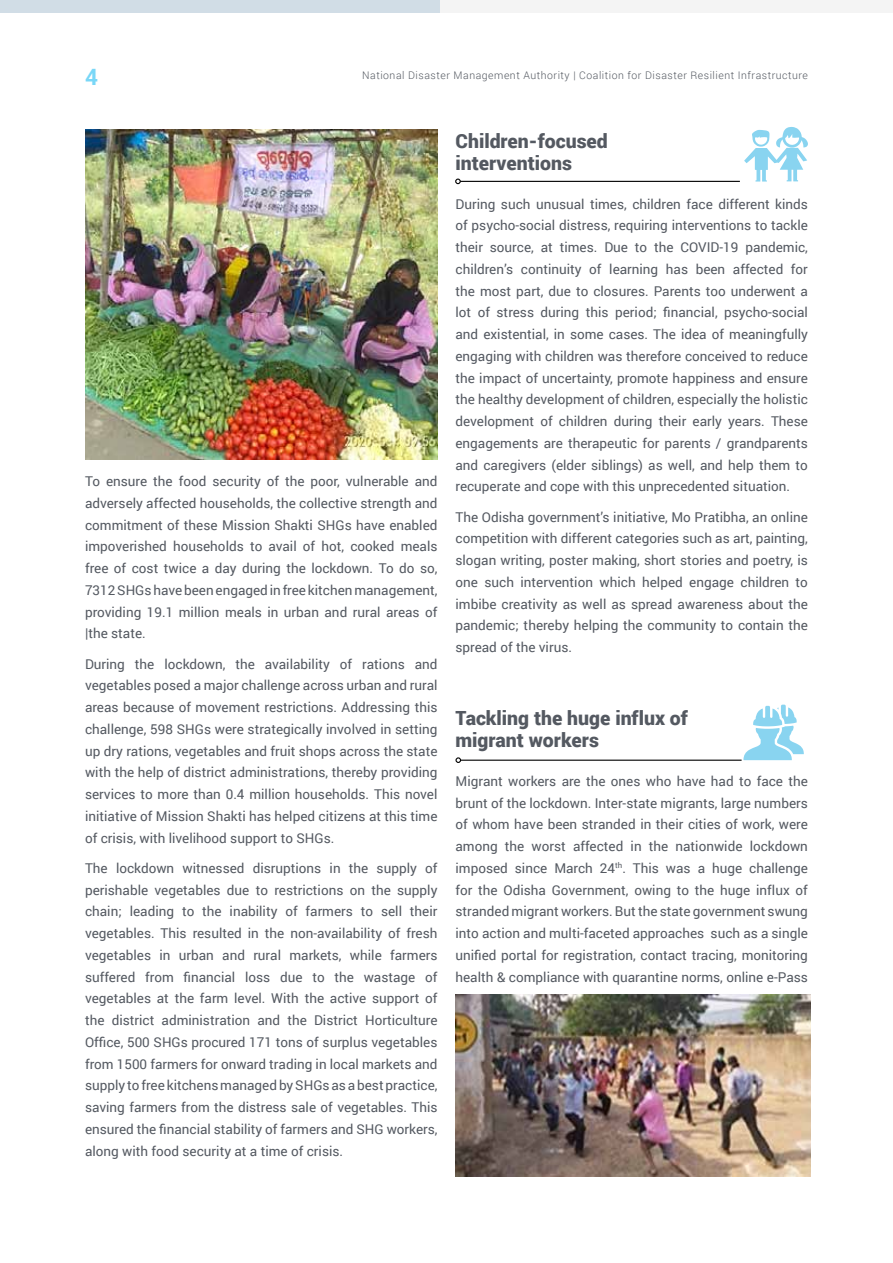
<style>
.page{position:relative;width:893px;height:1263px;background:#fff}
.page>*{position:absolute;margin:0;border:0;box-sizing:border-box;transform-origin:0 0}
.t1{font:700 22.5px "Roboto";color:#79d7f7}
.t2{font:900 19.5px/21.8px "Roboto";color:#545961}
.t3{font:13.5px/21.8px "Roboto";color:#545961;text-align:justify}
.t4{font:300 10.5px "Roboto";letter-spacing:.05em;color:#545961}
</style>
<div class="page">
<img style="left:85px;top:130px;width:352px;height:329px">
<img style="left:455px;top:995px;width:355px;height:182px">
<hr style="left:460px;top:181px;width:280px;height:1px;background:#000">
<svg style="left:455px;top:179px;width:6px;height:5px"></svg>
<hr style="left:461px;top:760px;width:281px;height:1px;background:#000">
<svg style="left:455px;top:757px;width:6px;height:6px"></svg>
<svg style="left:744px;top:127px;width:64px;height:54px"></svg>
<svg style="left:743px;top:705px;width:61px;height:55px"></svg>
<div style="left:0;top:0;width:440px;height:13px;background:#d1dde6"></div>
<div style="left:440px;top:0;width:453px;height:13px;background:#f4f4f4"></div>
<h1 class="t1" style="left:85px;top:61px;width:14px">4</h1>
<p class="t4" style="left:362px;top:68px;width:447px">National Disaster Management Authority | Coalition for Disaster Resilient Infrastructure</p>
<p class="t3" style="left:85px;top:470px;width:354px">To ensure the food security of the poor, vulnerable and adversely affected households, the collective strength and commitment of these Mission Shakti SHGs have enabled impoverished households to avail of hot, cooked meals free of cost twice a day during the lockdown. To do so, 7312 SHGs have been engaged in free kitchen management, providing 19.1 million meals in urban and rural areas of |the state.</p>
<p class="t3" style="left:85px;top:652px;width:354px">During the lockdown, the availability of rations and vegetables posed a major challenge across urban and rural areas because of movement restrictions. Addressing this challenge, 598 SHGs were strategically involved in setting up dry rations, vegetables and fruit shops across the state with the help of district administrations, thereby providing services to more than 0.4 million households. This novel initiative of Mission Shakti has helped citizens at this time of crisis, with livelihood support to SHGs.</p>
<p class="t3" style="left:85px;top:857px;width:354px">The lockdown witnessed disruptions in the supply of perishable vegetables due to restrictions on the supply chain; leading to the inability of farmers to sell their vegetables. This resulted in the non-availability of fresh vegetables in urban and rural markets, while farmers suffered from financial loss due to the wastage of vegetables at the farm level. With the active support of the district administration and the District Horticulture Office, 500 SHGs procured 171 tons of surplus vegetables from 1500 farmers for onward trading in local markets and supply to free kitchens managed by SHGs as a best practice, saving farmers from the distress sale of vegetables. This ensured the financial stability of farmers and SHG workers, along with food security at a time of crisis.</p>
<h2 class="t2" style="left:455px;top:129px;width:154px">Children-focused interventions</h2>
<p class="t3" style="left:455px;top:192px;width:354px">During such unusual times, children face different kinds of psycho-social distress, requiring interventions to tackle their source, at times. Due to the COVID-19 pandemic, children’s continuity of learning has been affected for the most part, due to closures. Parents too underwent a lot of stress during this period; financial, psycho-social and existential, in some cases. The idea of meaningfully engaging with children was therefore conceived to reduce the impact of uncertainty, promote happiness and ensure the healthy development of children, especially the holistic development of children during their early years. These engagements are therapeutic for parents / grandparents and caregivers (elder siblings) as well, and help them to recuperate and cope with this unprecedented situation.</p>
<p class="t3" style="left:455px;top:505px;width:354px">The Odisha government’s initiative, Mo Pratibha, an online competition with different categories such as art, painting, slogan writing, poster making, short stories and poetry, is one such intervention which helped engage children to imbibe creativity as well as spread awareness about the pandemic; thereby helping the community to contain the spread of the virus.</p>
<h2 class="t2" style="left:455px;top:707px;width:234px">Tackling the huge influx of migrant workers</h2>
<p class="t3" style="left:455px;top:770px;width:354px">Migrant workers are the ones who have had to face the brunt of the lockdown. Inter-state migrants, large numbers of whom have been stranded in their cities of work, were among the worst affected in the nationwide lockdown imposed since March 24<sup>th</sup>. This was a huge challenge for the Odisha Government, owing to the huge influx of stranded migrant workers. But the state government swung into action and multi-faceted approaches such as a single unified portal for registration, contact tracing, monitoring health &amp; compliance with quarantine norms, online e-Pass</p>
</div>
